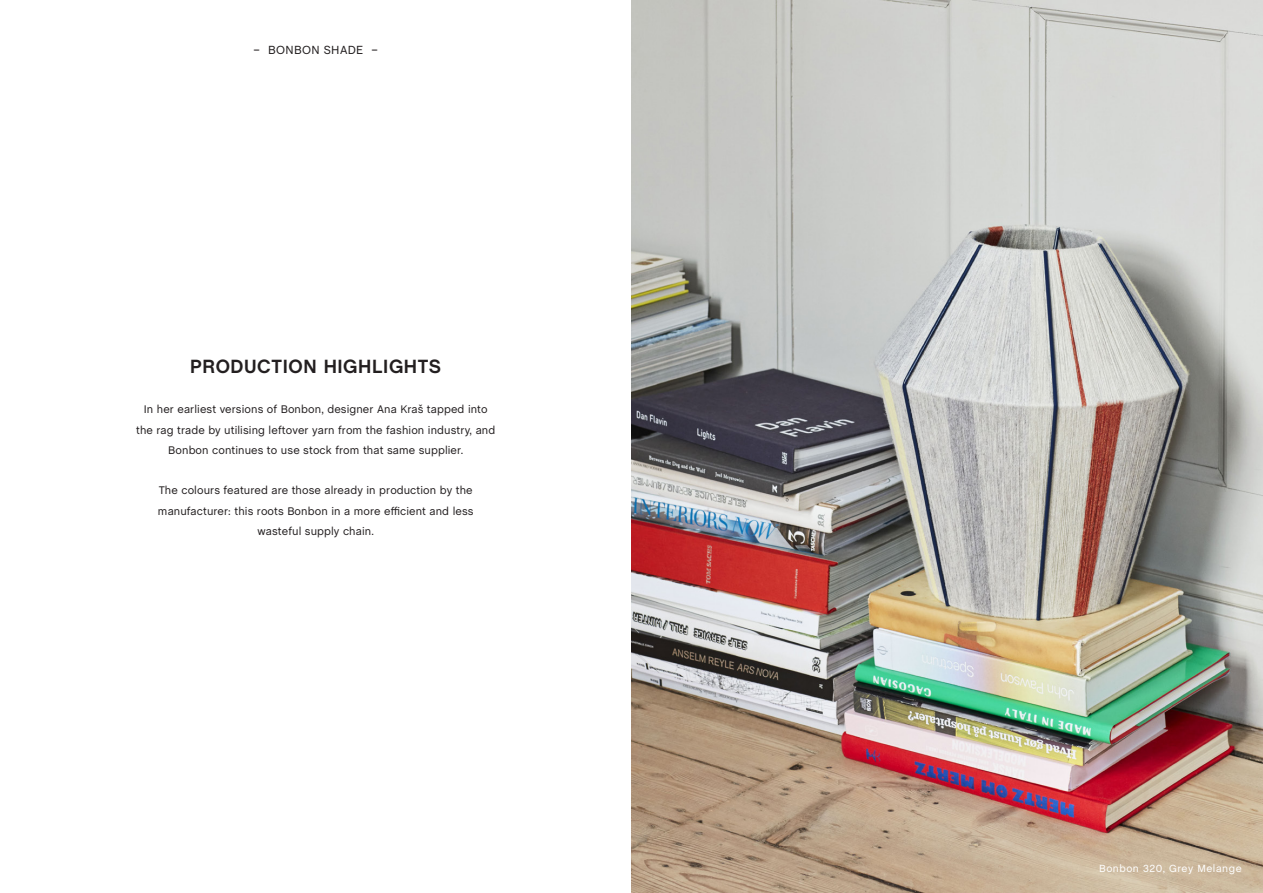
<style>
.page{position:relative;width:1263px;height:893px;background:#fff}
.page>*{position:absolute;margin:0;border:0;box-sizing:border-box;transform-origin:0 0}
.t1{font:700 19.5px "Chalet";letter-spacing:.03em;color:#231f20}
._03_Page_Header{font:12px "Chalet";letter-spacing:.03em;color:#231f20}
._05_Body_Centre{font:11.25px/20.2px "Chalet";letter-spacing:.01em;color:#231f20;text-align:center}
._08_Caption_text{font:10.5px "Chalet";letter-spacing:.05em;color:#fff}
</style>
<div class="page">
<img style="left:631px;top:0;width:632px;height:893px">
<p class="_03_Page_Header" style="left:253px;top:43px;width:126px">– BONBON SHADE –</p>
<p class="t1" style="left:190px;top:354px;width:253px">PRODUCTION HIGHLIGHTS</p>
<p class="_05_Body_Centre" style="left:136px;top:399px;width:361px">In her earliest versions of Bonbon, designer Ana Kraš tapped into the rag trade by utilising leftover yarn from the fashion industry, and<br>Bonbon continues to use stock from that same supplier.</p>
<p class="_05_Body_Centre" style="left:158px;top:480px;width:317px">The colours featured are those already in production by the manufacturer: this roots Bonbon in a more efficient and less wasteful supply chain.</p>
<p class="_08_Caption_text" style="left:1099px;top:862px;width:144px">Bonbon 320, Grey Melange</p>
</div>
